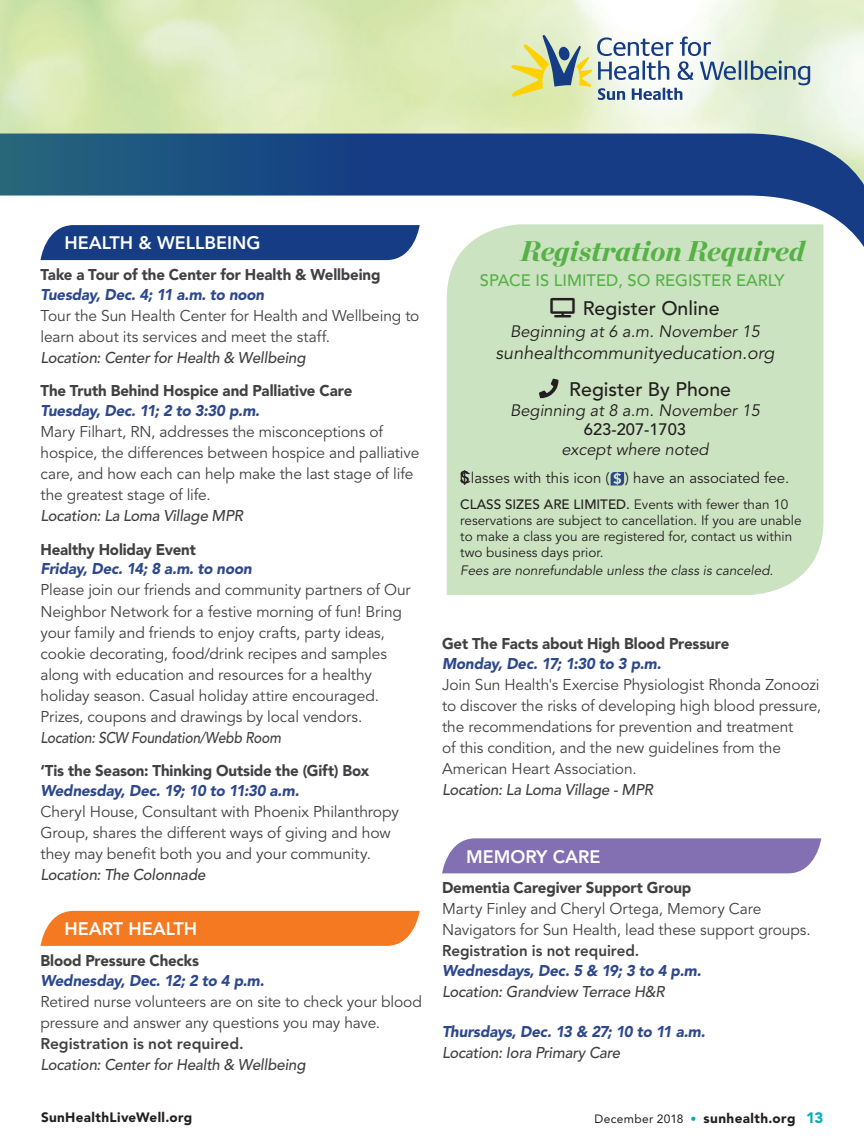
<style>
.page{position:relative;width:864px;height:1148px;background:#fff}
.page>*{position:absolute;margin:0;border:0;box-sizing:border-box;transform-origin:0 0}
.t1{font:italic 900 28.5px "Chronicle Display";color:#56b146}
.t2{font:500 19.5px "Avenir LT Pro";color:#231f20}
.t3{font:800 18px "Avenir LT Pro";color:#fff}
.t4{font:italic 18px "Avenir LT Pro";color:#231f20}
.t5{font:italic 16.5px "Avenir LT Pro";color:#231f20}
.t6{font:500 16.5px "Avenir LT Pro";color:#56b146}
.t7{font:500 16.5px "Avenir LT Pro";color:#231f20}
.t8{font:15.6px/21px "Avenir LT Pro";letter-spacing:-.005em;color:#414042}
.t9{font:900 15.6px "Avenir LT Pro";letter-spacing:-.01em;color:#414042}
.t10{font:italic 900 15.6px "Avenir LT Pro";letter-spacing:-.015em;color:#2e488d}
.t11{font:italic 500 15.6px "Avenir LT Pro";letter-spacing:-.01em;color:#414042}
.t12{font:800 15.6px "Avenir LT Pro";color:#414042}
.t13{font:italic 500 15.6px "Avenir LT Pro";letter-spacing:-.01em;color:#414042;scale:.88 1}
.t14{font:15px "Avenir LT Pro";color:#231f20}
.t15{font:13.5px/16.2px "Avenir LT Pro";color:#231f20}
.t16{font:900 13.5px "Avenir LT Pro";letter-spacing:.025em;color:#231f20}
.t17{font:italic 13.5px "Avenir LT Pro";color:#231f20}
.s1{font-weight:500}
.s2{font-weight:400;font-size:12px}
.s3{font-weight:400;font-size:12px;color:#00afb7}
.s4{font-size:15px;color:#00afb7}
</style>
<div class="page">
<svg style="left:511px;top:35px;width:299px;height:65px"></svg>
<svg style="left:0;top:133px;width:864px;height:128px"></svg>
<svg style="left:41px;top:225px;width:379px;height:35px;background:#1f448a"></svg>
<svg style="left:41px;top:910px;width:379px;height:35px;background:#f4812e"></svg>
<svg style="left:442px;top:838px;width:379px;height:35px;background:#8877b6"></svg>
<div style="left:445px;top:222px;width:381px;height:373px;background:#cce3c2"></div>
<p class="t3" style="left:64px;top:232px;width:198px">HEALTH &amp; WELLBEING</p>
<p class="t9" style="left:40px;top:265px;width:342px">Take a Tour of the Center for Health &amp; Wellbeing</p>
<p class="t10" style="left:40px;top:285px;width:225px">Tuesday, Dec. 4; 11 a.m. to noon</p>
<p class="t8" style="left:40px;top:305px;width:381px">Tour the Sun Health Center for Health and Wellbeing to learn about its services and meet the staff.</p>
<p class="t11" style="left:40px;top:348px;width:267px">Location: Center for Health &amp; Wellbeing</p>
<p class="t9" style="left:40px;top:381px;width:313px">The Truth Behind Hospice and Palliative Care</p>
<p class="t10" style="left:40px;top:401px;width:221px">Tuesday, Dec. 11; 2 to 3:30 p.m.</p>
<p class="t8" style="left:40px;top:421px;width:380px">Mary Filhart, RN, addresses the misconceptions of hospice, the differences between hospice and palliative care, and how each can help make the last stage of life the greatest stage of life.</p>
<p class="t11" style="left:40px;top:506px;width:204px">Location: La Loma Village MPR</p>
<p class="t9" style="left:40px;top:539px;width:157px">Healthy Holiday Event</p>
<p class="t10" style="left:40px;top:559px;width:213px">Friday, Dec. 14; 8 a.m. to noon</p>
<p class="t8" style="left:40px;top:580px;width:372px">Please join our friends and community partners of Our Neighbor Network for a festive morning of fun! Bring your family and friends to enjoy crafts, party ideas, cookie decorating, food/drink recipes and samples along with education and resources for a healthy holiday season. Casual holiday attire encouraged.<br>Prizes, coupons and drawings by local vendors.</p>
<p class="t13" style="left:40px;top:728px;width:275px">Location: SCW Foundation/Webb Room</p>
<p class="t9" style="left:40px;top:761px;width:330px">‘Tis the Season: Thinking Outside the (Gift) Box</p>
<p class="t10" style="left:40px;top:781px;width:260px">Wednesday, Dec. 19; 10 to 11:30 a.m.</p>
<p class="t8" style="left:40px;top:801px;width:360px">Cheryl House, Consultant with Phoenix Philanthropy<br>Group, shares the different ways of giving and how they may benefit both you and your community.</p>
<p class="t11" style="left:40px;top:865px;width:167px">Location: The Colonnade</p>
<p class="t3" style="left:64px;top:918px;width:134px">HEART HEALTH</p>
<p class="t9" style="left:40px;top:950px;width:160px">Blood Pressure Checks</p>
<p class="t10" style="left:40px;top:970px;width:225px">Wednesday, Dec. 12; 2 to 4 p.m.</p>
<p class="t8" style="left:40px;top:991px;width:383px">Retired nurse volunteers are on site to check your blood pressure and answer any questions you may have.</p>
<p class="t12" style="left:40px;top:1034px;width:205px">Registration is not required.</p>
<p class="t11" style="left:40px;top:1055px;width:267px">Location: Center for Health &amp; Wellbeing</p>
<p class="t16" style="left:41px;top:1109px;width:153px">SunHealthLiveWell.org</p>
<h1 class="t1" style="left:520px;top:226px;width:286px">Registration Required</h1>
<p class="t6" style="left:480px;top:271px;width:306px">SPACE IS LIMITED, SO REGISTER EARLY</p>
<p class="t2" style="left:551px;top:296px;width:171px">▼❖ Register Online</p>
<p class="t5" style="left:510px;top:322px;width:252px">Beginning at 6 a.m. November 15</p>
<p class="t4" style="left:496px;top:342px;width:280px">sunhealthcommunityeducation.org</p>
<p class="t2" style="left:569px;top:377px;width:163px">Register By Phone</p>
<p class="t5" style="left:510px;top:400px;width:252px">Beginning at 8 a.m. November 15</p>
<p class="t7" style="left:584px;top:420px;width:104px">623-207-1703</p>
<p class="t5" style="left:561px;top:439px;width:149px">except where noted</p>
<p class="t14" style="left:460px;top:469px;width:331px">Classes with this icon ( ) have an associated fee.</p>
<p class="t15" style="left:460px;top:496px;width:343px"><span class="s1">CLASS SIZES ARE LIMITED.</span> Events with fewer than 10 reservations are subject to cancellation. If you are unable to make a class you are registered for, contact us within two business days prior.</p>
<p class="t17" style="left:460px;top:562px;width:315px">Fees are nonrefundable unless the class is canceled.</p>
<p class="t9" style="left:442px;top:634px;width:289px">Get The Facts about High Blood Pressure</p>
<p class="t10" style="left:442px;top:653px;width:221px">Monday, Dec. 17; 1:30 to 3 p.m.</p>
<p class="t8" style="left:442px;top:674px;width:381px">Join Sun Health's Exercise Physiologist Rhonda Zonoozi to discover the risks of developing high blood pressure, the recommendations for prevention and treatment<br>of this condition, and the new guidelines from the American Heart Association.</p>
<p class="t11" style="left:442px;top:780px;width:212px">Location: La Loma Village - MPR</p>
<p class="t3" style="left:466px;top:845px;width:136px">MEMORY CARE</p>
<p class="t9" style="left:442px;top:878px;width:251px">Dementia Caregiver Support Group</p>
<p class="t8" style="left:442px;top:898px;width:370px">Marty Finley and Cheryl Ortega, Memory Care<br>Navigators for Sun Health, lead these support groups.</p>
<p class="t12" style="left:442px;top:941px;width:199px">Registration is not required.</p>
<p class="t10" style="left:442px;top:961px;width:261px">Wednesdays, Dec. 5 &amp; 19; 3 to 4 p.m.</p>
<p class="t11" style="left:442px;top:982px;width:224px">Location: Grandview Terrace H&amp;R</p>
<p class="t10" style="left:442px;top:1022px;width:265px">Thursdays, Dec. 13 &amp; 27; 10 to 11 a.m.</p>
<p class="t11" style="left:442px;top:1043px;width:180px">Location: Iora Primary Care</p>
<p class="t16" style="left:595px;top:1110px;width:230px"><span class="s2">December 2018</span> <span class="s3">•</span> sunhealth.org <span class="s4">13</span></p>
</div>
